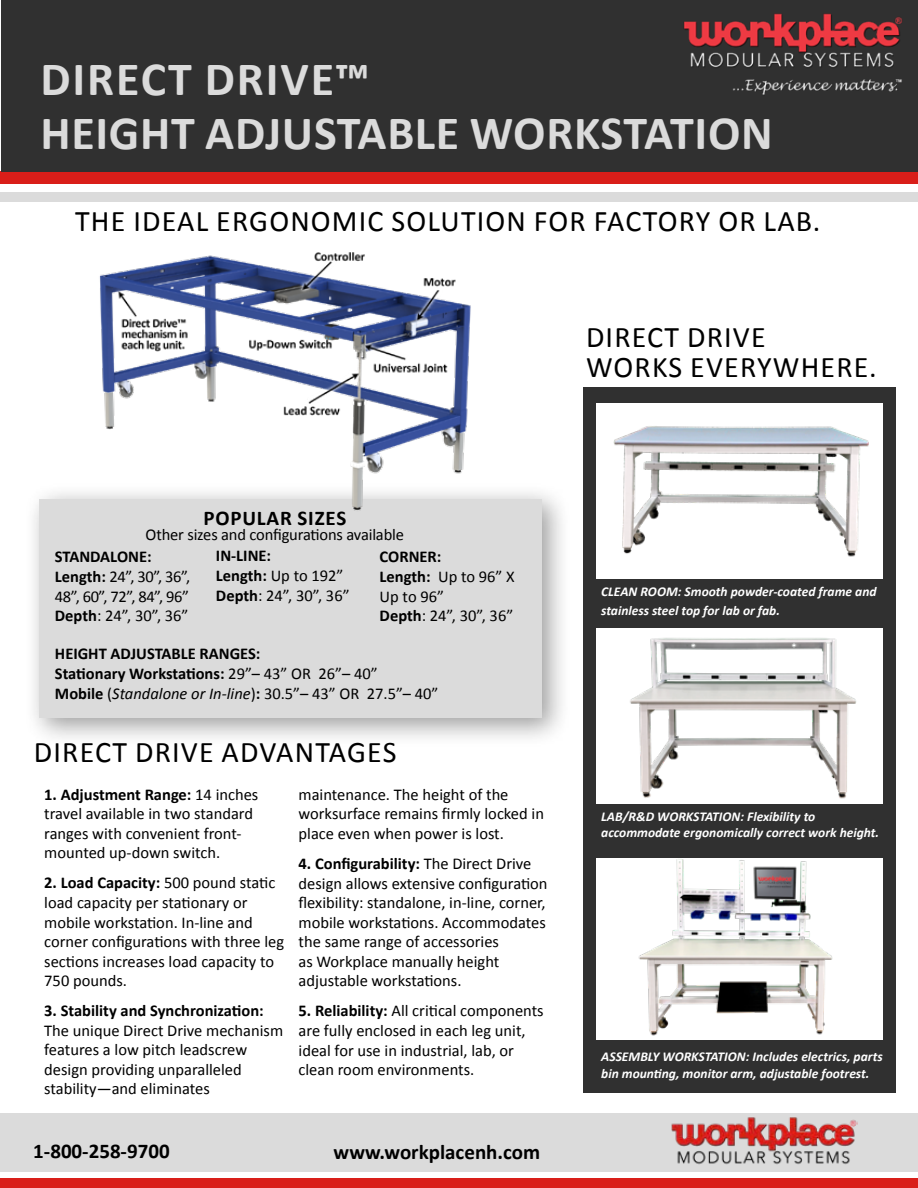
<style>
.page{position:relative;width:918px;height:1188px;background:#fff}
.page>*{position:absolute;margin:0;border:0;box-sizing:border-box;transform-origin:0 0}
.t1{font:700 48px/54px "Calibri";letter-spacing:.015em;color:#dbdbdb}
.t2{font:30px/30px "Calibri";letter-spacing:.04em;color:#000}
.t3{font:700 21px "Calibri";color:#000}
.t4{font:700 21px "Calibri";letter-spacing:.04em;color:#000}
.t5{font:16.5px/19.5px "Calibri";color:#000}
.t6{font:700 16.5px/19.8px "Calibri";color:#000}
.t7{font:16.5px/19.8px "Calibri";letter-spacing:-.025em;color:#000}
.t8{font:italic 700 13.5px/16.2px "Calibri";color:#fff}
.s1{font-weight:700}
.s2{font-weight:400}
.s3{font-weight:400;font-style:italic}
</style>
<div class="page">
<div style="left:23px;top:483px;width:549px;height:264px;background:#000;opacity:.39"></div>
<div style="left:40px;top:499px;width:502px;height:219px;background:#dbdbdb"></div>
<div style="left:0;top:193px;width:918px;height:9px;background:#dbdbdb"></div>
<div style="left:0;top:171px;width:918px;height:13px;background:#d91e19"></div>
<div style="left:583px;top:388px;width:312px;height:705px;background:#303030"></div>
<div style="left:596px;top:859px;width:286px;height:181px;background:#fff"></div>
<img style="left:638px;top:859px;width:195px;height:177px">
<div style="left:596px;top:628px;width:286px;height:175px;background:#fff"></div>
<img style="left:630px;top:638px;width:226px;height:161px">
<img style="left:596px;top:403px;width:286px;height:175px">
<div style="left:0;top:1114px;width:918px;height:58px;background:#dbdbdb"></div>
<div style="left:0;top:1179px;width:918px;height:9px;background:#d91e19"></div>
<img style="left:60px;top:252px;width:450px;height:259px">
<div style="left:1px;top:0;width:917px;height:171px;background:#303030"></div>
<img style="left:671px;top:1117px;width:187px;height:48px">
<img style="left:684px;top:13px;width:219px;height:82px">
<h1 class="t1" style="left:40px;top:52px;width:734px">DIRECT DRIVE™<br>HEIGHT ADJUSTABLE WORKSTATION</h1>
<h2 class="t2" style="left:75px;top:206px;width:747px">THE IDEAL ERGONOMIC SOLUTION FOR FACTORY OR LAB.</h2>
<h2 class="t2" style="left:586px;top:322px;width:292px">DIRECT DRIVE<br>WORKS EVERYWHERE.</h2>
<p class="t4" style="left:203px;top:505px;width:145px">POPULAR SIZES</p>
<p class="t5" style="left:146px;top:525px;width:260px">Other sizes and configurations available</p>
<p class="t7" style="left:55px;top:547px;width:137px"><span class="s1">STANDALONE:<br>Length:</span> 24”, 30”, 36”,<br>48”, 60”, 72”, 84”, 96”<br><span class="s1">Depth</span>: 24”, 30”, 36”</p>
<p class="t6" style="left:216px;top:546px;width:135px">IN-LINE:<br>Length: <span class="s2">Up to 192”<br></span>Depth<span class="s2">: 24”, 30”, 36”</span></p>
<p class="t5" style="left:380px;top:547px;width:137px"><span class="s1">CORNER:<br>Length:</span> Up to 96” X<br>Up to 96”<br><span class="s1">Depth</span>: 24”, 30”, 36”</p>
<p class="t6" style="left:55px;top:644px;width:385px">HEIGHT ADJUSTABLE RANGES:<br>Stationary Workstations: <span class="s2">29”– 43” OR 26”– 40”<br></span>Mobile <span class="s2">(</span><span class="s3">Standalone or In-line</span><span class="s2">)</span>: <span class="s2">30.5”– 43” OR 27.5”– 40”</span></p>
<h2 class="t2" style="left:34px;top:738px;width:364px">DIRECT DRIVE ADVANTAGES</h2>
<p class="t5" style="left:44px;top:785px;width:216px"><span class="s1">1. Adjustment Range:</span> 14 inches travel available in two standard ranges with convenient front&shy;mounted up-down switch.</p>
<p class="t5" style="left:44px;top:873px;width:242px"><span class="s1">2. Load Capacity:</span> 500 pound static load capacity per stationary or mobile workstation. In-line and corner configurations with three leg sections increases load capacity to<br>750 pounds.</p>
<p class="t6" style="left:44px;top:1001px;width:221px">3. Stability and Synchronization:</p>
<p class="t5" style="left:44px;top:1021px;width:240px">The unique Direct Drive mechanism features a low pitch leadscrew design providing unparalleled stability—and eliminates</p>
<p class="t5" style="left:299px;top:785px;width:247px">maintenance. The height of the worksurface remains firmly locked in place even when power is lost.</p>
<p class="t5" style="left:299px;top:854px;width:251px"><span class="s1">4. Configurability:</span> The Direct Drive design allows extensive configuration flexibility: standalone, in-line, corner, mobile workstations. Accommodates the same range of accessories<br>as Workplace manually height adjustable workstations.</p>
<p class="t5" style="left:299px;top:1001px;width:247px"><span class="s1">5. Reliability:</span> All critical components are fully enclosed in each leg unit, ideal for use in industrial, lab, or clean room environments.</p>
<p class="t3" style="left:33px;top:1138px;width:138px">1-800-258-9700</p>
<p class="t3" style="left:334px;top:1139px;width:208px">www.workplacenh.com</p>
<p class="t8" style="left:601px;top:582px;width:277px;line-height:19.5px">CLEAN ROOM: Smooth powder-coated frame and stainless steel top for lab or fab.</p>
<p class="t8" style="left:601px;top:808px;width:279px">LAB/R&amp;D WORKSTATION: Flexibility to accommodate ergonomically correct work height.</p>
<p class="t8" style="left:601px;top:1049px;width:283px">ASSEMBLY WORKSTATION: Includes electrics, parts bin mounting, monitor arm, adjustable footrest.</p>
</div>
